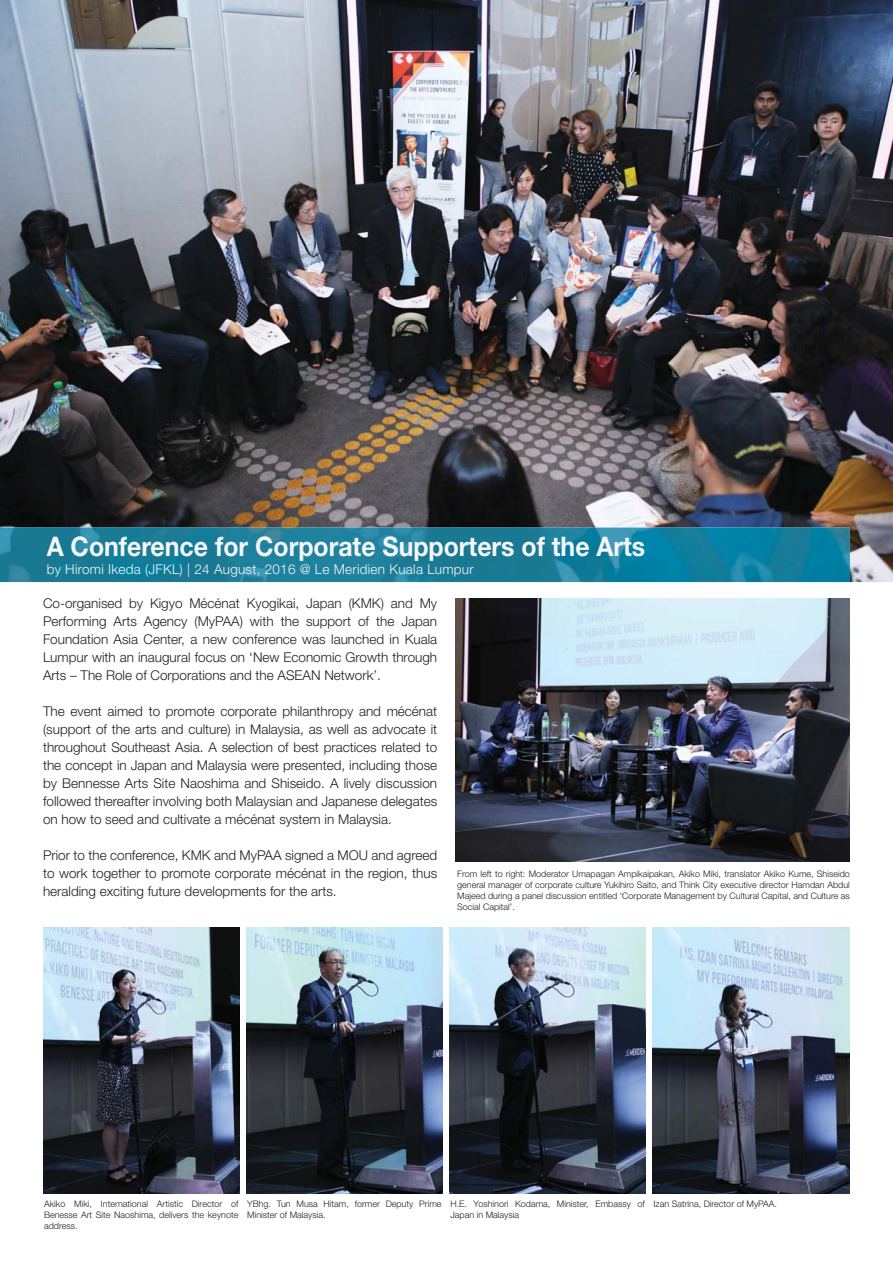
<style>
.page{position:relative;width:893px;height:1263px;background:#fff}
.page>*{position:absolute;margin:0;border:0;box-sizing:border-box;transform-origin:0 0}
.t1{font:700 27px "Helvetica Neue";color:#f5f6f6;scale:.92 1}
.t2{font:300 13.5px/18px "Helvetica Neue";color:#231f20;text-align:justify}
.t3{font:300 13.5px "Helvetica Neue";letter-spacing:.02em;color:#f5f6f6}
.t4{font:300 9px/10.8px "Helvetica Neue";color:#231f20;text-align:justify}
</style>
<div class="page">
<img style="left:455px;top:598px;width:394px;height:263px">
<img style="left:0;top:0;width:893px;height:582px">
<img style="left:0;top:527px;width:850px;height:55px">
<img style="left:43px;top:928px;width:196px;height:265px">
<img style="left:246px;top:928px;width:196px;height:265px">
<img style="left:449px;top:928px;width:196px;height:265px">
<img style="left:652px;top:928px;width:198px;height:265px">
<p class="t1" style="left:47px;top:536px;width:652px">A Conference for Corporate Supporters of the Arts</p>
<p class="t3" style="left:47px;top:564px;width:428px">by Hiromi Ikeda (JFKL) | 24 August, 2016 @ Le Meridien Kuala Lumpur</p>
<p class="t2" style="left:43px;top:596px;width:396px">Co-organised by Kigyo Mécénat Kyogikai, Japan (KMK) and My Performing Arts Agency (MyPAA) with the support of the Japan Foundation Asia Center, a new conference was launched in Kuala Lumpur with an inaugural focus on ‘New Economic Growth through Arts – The Role of Corporations and the ASEAN Network’.</p>
<p class="t2" style="left:43px;top:704px;width:396px">The event aimed to promote corporate philanthropy and mécénat (support of the arts and culture) in Malaysia, as well as advocate it throughout Southeast Asia. A selection of best practices related to the concept in Japan and Malaysia were presented, including those by Bennesse Arts Site Naoshima and Shiseido. A lively discussion followed thereafter involving both Malaysian and Japanese delegates on how to seed and cultivate a mécénat system in Malaysia.</p>
<p class="t2" style="left:43px;top:848px;width:396px">Prior to the conference, KMK and MyPAA signed a MOU and agreed to work together to promote corporate mécénat in the region, thus heralding exciting future developments for the arts.</p>
<p class="t4" style="left:457px;top:870px;width:394px">From left to right: Moderator Umapagan Ampikaipakan, Akiko Miki, translator Akiko Kume, Shiseido general manager of corporate culture Yukihiro Saito, and Think City executive director Hamdan Abdul Majeed during a panel discussion entitled ‘Corporate Management by Cultural Capital, and Culture as Social Capital’.</p>
<p class="t4" style="left:44px;top:1199px;width:196px">Akiko Miki, International Artistic Director of Benesse Art Site Naoshima, delivers the keynote address.</p>
<p class="t4" style="left:247px;top:1199px;width:196px">YBhg. Tun Musa Hitam, former Deputy Prime<br>Minister of Malaysia.</p>
<p class="t4" style="left:450px;top:1199px;width:196px">H.E. Yoshinori Kodama, Minister, Embassy of<br>Japan in Malaysia</p>
<p class="t4" style="left:654px;top:1199px;width:125px">Izan Satrina, Director of MyPAA.</p>
</div>
